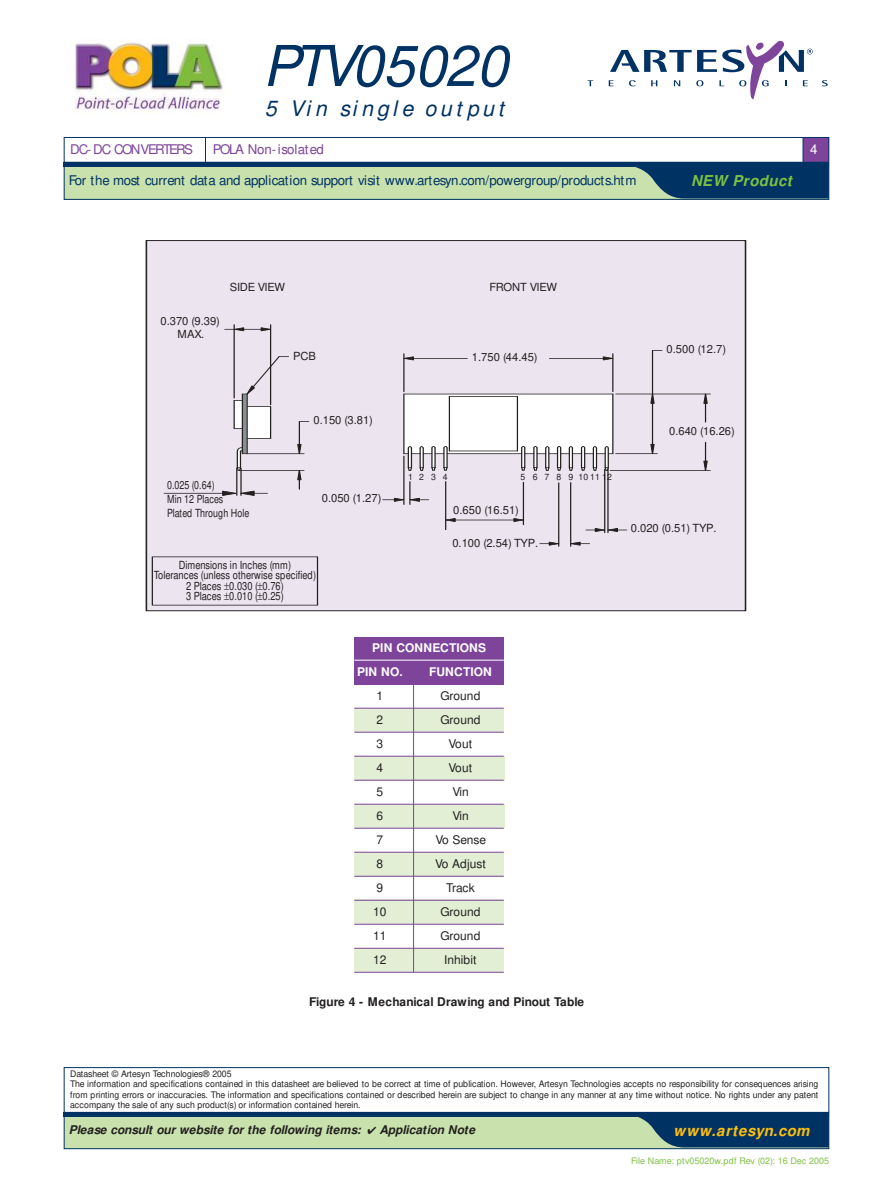
<style>
.page{position:relative;width:893px;height:1191px;background:#fff}
.page>*{position:absolute;margin:0;border:0;box-sizing:border-box;transform-origin:0 0}
.t1{font:italic 56.25px "Rotis Sans Serif";letter-spacing:-.02em;color:#003263}
.t2{font:italic 21.45px "Rotis Sans Serif";letter-spacing:.17em;color:#003263}
.t3{font:italic 900 15px "Helvetica Neue";letter-spacing:.055em;color:#febe0f}
.t4{font:italic 900 15px "Helvetica Neue";letter-spacing:.03em;color:#7cc141}
.t5{font:13.35px "Rotis Sans Serif";letter-spacing:-.03em;color:#003263}
.t6{font:13.35px "AT Rotis Sans Serif";letter-spacing:-.025em;color:#7d449a}
.t7{font:13.35px "AT Rotis Sans Serif";letter-spacing:-.115em;color:#7d449a}
.t8{font:13.35px "AT Rotis Sans Serif";color:#fff}
.t9{font:12px "Helvetica Neue";color:#221f1f}
.t10{font:italic 700 12px "Helvetica Neue";color:#221f1f}
.t11{font:700 12px "Helvetica Neue";color:#221f1f}
.t12{font:700 12px/24px "Helvetica Neue";letter-spacing:.02em;color:#fff}
.t13{font:11.25px/12.5px "Helvetica Neue";color:#221f1f;text-align:center}
.t14{font:11.25px/10.5px "Helvetica Neue";color:#221f1f;text-align:center;scale:.83 1}
.t15{font:11.25px/13.6px "Helvetica Neue";color:#221f1f;scale:.8 1}
.t16{font:11.25px "Helvetica Neue";letter-spacing:-.035em;color:#221f1f}
.t17{font:11.25px "Helvetica Neue";letter-spacing:-.02em;color:#221f1f}
.t18{font:9px/10.5px "Helvetica Neue";letter-spacing:-.01em;color:#221f1f}
.t19{font:9px "Helvetica Neue";color:#7cc141}
.t20{font:8.7px "Helvetica Neue";letter-spacing:.255em;color:#221f1f}
</style>
<div class="page">
<div style="left:64px;top:1112px;width:765px;height:36px;background:#c9e2ad"></div>
<div style="left:64px;top:1112px;width:765px;height:37px;border:1px solid #003263"></div>
<hr style="left:64px;top:1112px;width:765px;height:4px;background:#003263">
<svg style="left:630px;top:1116px;width:199px;height:31px;background:#19486c"></svg>
<div style="left:64px;top:1067px;width:765px;height:45px;border:1px solid #003263"></div>
<div style="left:64px;top:163px;width:765px;height:36px;background:#c9e2ad"></div>
<div style="left:64px;top:163px;width:765px;height:37px;border:1px solid #003263"></div>
<div style="left:64px;top:137px;width:765px;height:26px;border:1px solid #003263"></div>
<hr style="left:64px;top:163px;width:765px;height:4px;background:#003263">
<svg style="left:205px;top:137px;width:1px;height:26px"></svg>
<svg style="left:630px;top:138px;width:199px;height:60px"></svg>
<svg style="left:587px;top:80px;width:6px;height:6px"></svg>
<svg style="left:822px;top:80px;width:6px;height:6px"></svg>
<svg style="left:609px;top:40px;width:204px;height:59px"></svg>
<img style="left:74px;top:42px;width:151px;height:73px">
<div style="left:354px;top:637px;width:150px;height:47px;background:#7d449a"></div>
<div style="left:354px;top:708px;width:150px;height:24px;background:#e2efd4"></div>
<div style="left:354px;top:756px;width:150px;height:24px;background:#e2efd4"></div>
<div style="left:354px;top:804px;width:150px;height:24px;background:#e2efd4"></div>
<div style="left:354px;top:852px;width:150px;height:25px;background:#e2efd4"></div>
<div style="left:146px;top:240px;width:599px;height:371px;background:#ece5f0"></div>
<svg style="left:703px;top:393px;width:5px;height:29px"></svg>
<svg style="left:703px;top:442px;width:5px;height:28px"></svg>
<hr style="left:270px;top:324px;width:1px;height:81px;background:#221f1f">
<hr style="left:234px;top:324px;width:1px;height:74px;background:#221f1f">
<svg style="left:225px;top:327px;width:47px;height:4px"></svg>
<hr style="left:558px;top:483px;width:1px;height:63px;background:#221f1f">
<hr style="left:570px;top:482px;width:1px;height:64px;background:#221f1f">
<svg style="left:570px;top:541px;width:19px;height:5px"></svg>
<svg style="left:540px;top:541px;width:20px;height:5px"></svg>
<hr style="left:404px;top:456px;width:1px;height:48px;background:#221f1f">
<svg style="left:383px;top:481px;width:46px;height:23px"></svg>
<hr style="left:247px;top:453px;width:57px;height:1px;background:#221f1f">
<hr style="left:240px;top:470px;width:64px;height:1px;background:#221f1f">
<svg style="left:297px;top:470px;width:5px;height:19px"></svg>
<svg style="left:297px;top:421px;width:12px;height:34px"></svg>
<hr style="left:616px;top:394px;width:94px;height:1px;background:#221f1f">
<hr style="left:610px;top:470px;width:100px;height:1px;background:#221f1f">
<hr style="left:616px;top:453px;width:41px;height:1px;background:#221f1f">
<hr style="left:652px;top:403px;width:1px;height:41px;background:#221f1f">
<hr style="left:652px;top:350px;width:1px;height:44px;background:#221f1f">
<svg style="left:650px;top:444px;width:5px;height:11px"></svg>
<svg style="left:650px;top:389px;width:5px;height:15px"></svg>
<hr style="left:404px;top:354px;width:1px;height:38px;background:#221f1f">
<hr style="left:612px;top:354px;width:1px;height:38px;background:#221f1f">
<hr style="left:413px;top:358px;width:54px;height:1px;background:#221f1f">
<hr style="left:549px;top:358px;width:54px;height:1px;background:#221f1f">
<svg style="left:403px;top:356px;width:11px;height:4px"></svg>
<svg style="left:602px;top:356px;width:12px;height:4px"></svg>
<hr style="left:445px;top:481px;width:1px;height:49px;background:#221f1f">
<hr style="left:523px;top:482px;width:1px;height:43px;background:#221f1f">
<hr style="left:455px;top:520px;width:59px;height:1px;background:#221f1f">
<svg style="left:513px;top:518px;width:12px;height:4px"></svg>
<svg style="left:445px;top:518px;width:11px;height:4px"></svg>
<svg style="left:404px;top:394px;width:209px;height:77px"></svg>
<hr style="left:164px;top:493px;width:59px;height:1px;background:#221f1f">
<svg style="left:222px;top:356px;width:66px;height:140px"></svg>
<hr style="left:604px;top:469px;width:1px;height:63px;background:#221f1f">
<hr style="left:608px;top:469px;width:1px;height:63px;background:#221f1f">
<svg style="left:586px;top:528px;width:41px;height:4px"></svg>
<div style="left:354px;top:899px;width:150px;height:25px;background:#e2efd4"></div>
<div style="left:354px;top:948px;width:149px;height:23px;background:#e2efd4"></div>
<hr style="left:413px;top:661px;width:1px;height:311px;background:#7d449a">
<hr style="left:354px;top:660px;width:150px;height:1px;background:#fff">
<hr style="left:354px;top:708px;width:150px;height:1px;background:#7d449a">
<hr style="left:354px;top:732px;width:150px;height:1px;background:#7d449a">
<hr style="left:354px;top:756px;width:150px;height:1px;background:#7d449a">
<hr style="left:354px;top:780px;width:150px;height:1px;background:#7d449a">
<hr style="left:354px;top:804px;width:150px;height:1px;background:#7d449a">
<hr style="left:354px;top:828px;width:150px;height:1px;background:#7d449a">
<hr style="left:354px;top:852px;width:150px;height:1px;background:#7d449a">
<hr style="left:354px;top:876px;width:150px;height:1px;background:#7d449a">
<hr style="left:354px;top:900px;width:150px;height:1px;background:#7d449a">
<hr style="left:354px;top:924px;width:150px;height:1px;background:#7d449a">
<hr style="left:354px;top:948px;width:150px;height:1px;background:#7d449a">
<hr style="left:354px;top:972px;width:150px;height:1px;background:#7d449a">
<h1 class="t1" style="left:263px;top:45px;width:246px">PTV05020</h1>
<h2 class="t2" style="left:265px;top:100px;width:240px">5 Vin single output</h2>
<h3 class="t7" style="left:70px;top:142px;width:124px">DC- DC CONVERTERS</h3>
<h3 class="t6" style="left:213px;top:142px;width:113px">POLA Non-isolated</h3>
<h3 class="t8" style="left:810px;top:142px;width:9px">4</h3>
<h3 class="t4" style="left:691px;top:175px;width:102px">NEW Product</h3>
<h3 class="t5" style="left:69px;top:175px;width:569px">For the most current data and application support visit www.artesyn.com/powergroup/products.htm</h3>
<p class="t13" style="left:160px;top:315px;width:61px">0.370 (9.39)<br>MAX.</p>
<p class="t17" style="left:230px;top:281px;width:57px">SIDE VIEW</p>
<p class="t13" style="left:293px;top:350px;width:24px">PCB</p>
<p class="t16" style="left:490px;top:281px;width:69px">FRONT VIEW</p>
<p class="t13" style="left:472px;top:350px;width:67px">1.750 (44.45)</p>
<p class="t13" style="left:667px;top:343px;width:61px">0.500 (12.7)</p>
<p class="t15" style="left:167px;top:478px;width:104px">0.025 (0.64)<br>Min 12 Places<br>Plated Through Hole</p>
<p class="t13" style="left:313px;top:414px;width:61px">0.150 (3.81)</p>
<p class="t13" style="left:322px;top:492px;width:61px">0.050 (1.27)</p>
<p class="t14" style="left:154px;top:559px;width:197px">Dimensions in Inches (mm)<br>Tolerances (unless otherwise specified)<br>2 Places 0.030 ( 0.76)<br>3 Places 0.010 ( 0.25)</p>
<p class="t20" style="left:408px;top:471px;width:41px">1234</p>
<p class="t20" style="left:521px;top:471px;width:93px">5 6 7 8 9 101112</p>
<p class="t13" style="left:453px;top:504px;width:67px">0.650 (16.51)</p>
<p class="t13" style="left:452px;top:536px;width:87px">0.100 (2.54) TYP.</p>
<h3 class="t12" style="left:357px;top:637px;width:131px;text-indent:15px">PIN CONNECTIONS<br>PIN NO.</h3>
<h3 class="t12" style="left:429px;top:661px;width:64px">FUNCTION</h3>
<h3 class="t9" style="left:376px;top:689px;width:8px">1</h3>
<h3 class="t9" style="left:441px;top:689px;width:41px">Ground</h3>
<h3 class="t9" style="left:376px;top:713px;width:8px">2</h3>
<h3 class="t9" style="left:441px;top:713px;width:41px">Ground</h3>
<h3 class="t9" style="left:376px;top:737px;width:8px">3</h3>
<h3 class="t9" style="left:449px;top:737px;width:25px">Vout</h3>
<h3 class="t9" style="left:376px;top:761px;width:8px">4</h3>
<h3 class="t9" style="left:449px;top:761px;width:25px">Vout</h3>
<h3 class="t9" style="left:376px;top:785px;width:8px">5</h3>
<h3 class="t9" style="left:452px;top:785px;width:18px">Vin</h3>
<h3 class="t9" style="left:376px;top:809px;width:8px">6</h3>
<h3 class="t9" style="left:452px;top:809px;width:18px">Vin</h3>
<h3 class="t9" style="left:376px;top:833px;width:8px">7</h3>
<h3 class="t9" style="left:435px;top:833px;width:52px">Vo Sense</h3>
<h3 class="t9" style="left:376px;top:857px;width:8px">8</h3>
<h3 class="t9" style="left:435px;top:857px;width:52px">Vo Adjust</h3>
<h3 class="t9" style="left:376px;top:881px;width:8px">9</h3>
<h3 class="t9" style="left:446px;top:881px;width:30px">Track</h3>
<h3 class="t9" style="left:373px;top:905px;width:15px">10</h3>
<h3 class="t9" style="left:441px;top:905px;width:41px">Ground</h3>
<h3 class="t9" style="left:373px;top:929px;width:15px">11</h3>
<h3 class="t9" style="left:441px;top:929px;width:41px">Ground</h3>
<h3 class="t9" style="left:373px;top:953px;width:15px">12</h3>
<h3 class="t9" style="left:444px;top:953px;width:34px">Inhibit</h3>
<h3 class="t11" style="left:309px;top:997px;width:276px">Figure 4 - Mechanical Drawing and Pinout Table</h3>
<p class="t13" style="left:669px;top:424px;width:67px">0.640 (16.26)</p>
<p class="t13" style="left:631px;top:522px;width:87px">0.020 (0.51) TYP.</p>
<p class="t18" style="left:70px;top:1068px;width:750px">Datasheet © Artesyn Technologies® 2005<br>The information and specifications contained in this datasheet are believed to be correct at time of publication. However, Artesyn Technologies accepts no responsibility for consequences arising from printing errors or inaccuracies. The information and specifications contained or described herein are subject to change in any manner at any time without notice. No rights under any patent accompany the sale of any such product(s) or information contained herein.</p>
<h3 class="t10" style="left:69px;top:1125px;width:294px">Please consult our website for the following items:</h3>
<h3 class="t10" style="left:368px;top:1125px;width:109px">✔ Application Note</h3>
<h3 class="t3" style="left:673px;top:1124px;width:137px">www.artesyn.com</h3>
<p class="t19" style="left:631px;top:1156px;width:200px">File Name: ptv05020w.pdf Rev (02): 16 Dec 2005</p>
</div>
